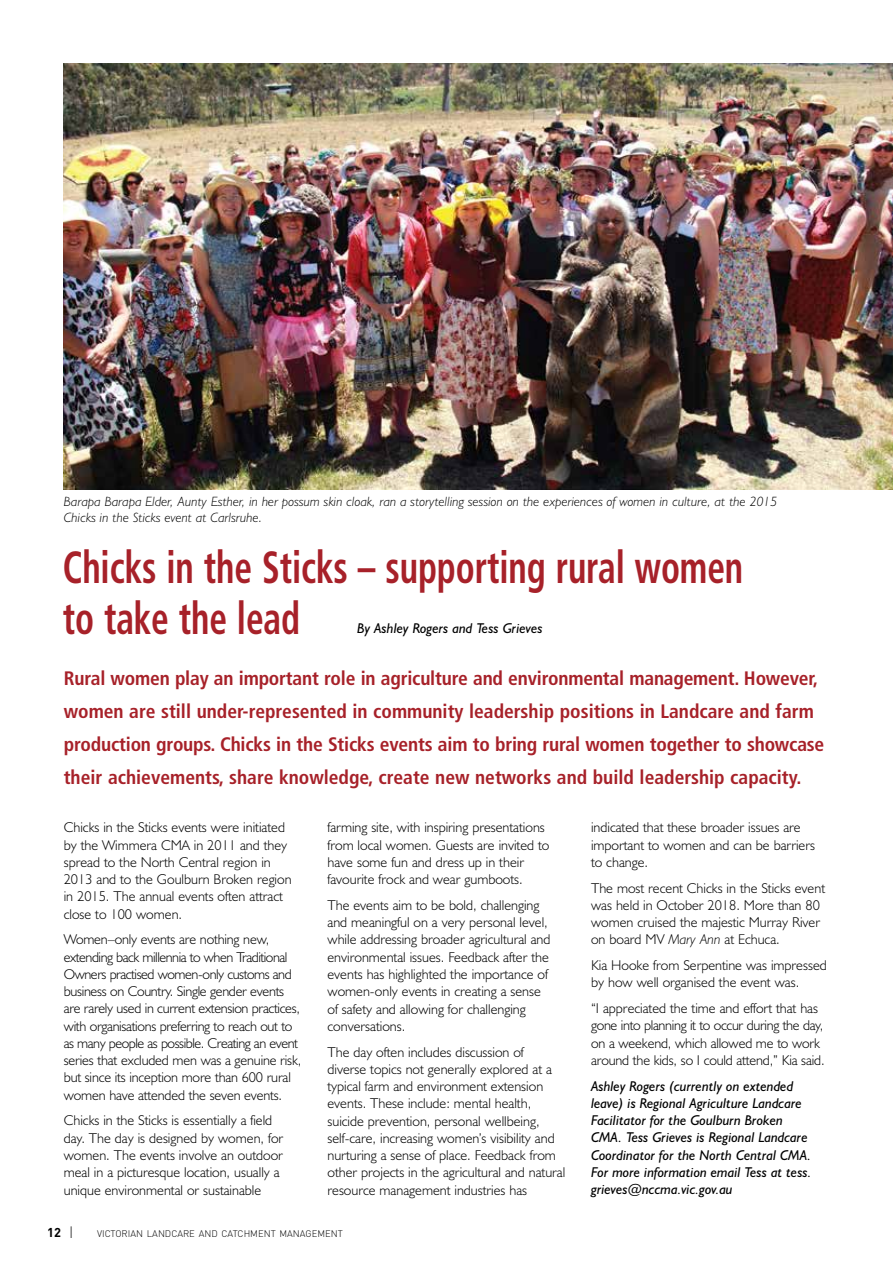
<style>
.page{position:relative;width:893px;height:1263px;background:#fff}
.page>*{position:absolute;margin:0;border:0;box-sizing:border-box;transform-origin:0 0}
.t1{font:700 condensed 45px/51px "Frutiger";letter-spacing:-.005em;color:#a72129;scale:.79 1}
.t2{font:700 condensed 19.5px/33px "Frutiger";letter-spacing:-.01em;color:#a72129}
.t3{font:300 14.25px/17.2px "Humanist 521 BT";color:#000}
.t4{font:300 14.25px/17.2px "Humanist 521 BT";letter-spacing:-.02em;color:#000}
.t5{font:italic 14.25px/17.2px "Humanist 521 BT";color:#000}
.t6{font:italic 300 13.5px/15.8px "Humanist 521 BT";letter-spacing:.01em;color:#000}
.t7{font:300 13.5px "DIN";color:#000}
.t8{font:700 12.75px "DIN";color:#000}
.t9{font:300 9.45px "DIN";color:#000}
.s1{font-style:italic}
</style>
<div class="page">
<img style="left:64px;top:64px;width:829px;height:425px">
<p class="t6" style="left:64px;top:493px;width:715px">Barapa Barapa Elder, Aunty Esther, in her possum skin cloak, ran a storytelling session on the experiences of women in culture, at the 2015<br>Chicks in the Sticks event at Carlsruhe.</p>
<h1 class="t1" style="left:63px;top:542px;width:863px">Chicks in the Sticks – supporting rural women to take the lead</h1>
<p class="t2" style="left:64px;top:662px;width:762px">Rural women play an important role in agriculture and environmental management. However, women are still under-represented in community leadership positions in Landcare and farm production groups. Chicks in the Sticks events aim to bring rural women together to showcase their achievements, share knowledge, create new networks and build leadership capacity.</p>
<p class="t3" style="left:64px;top:818px;width:229px">Chicks in the Sticks events were initiated by the Wimmera CMA in 2011 and they spread to the North Central region in 2013 and to the Goulburn Broken region in 2015. The annual events often attract close to 100 women.</p>
<p class="t4" style="left:64px;top:931px;width:239px">Women–only events are nothing new, extending back millennia to when Traditional Owners practised women-only customs and business on Country. Single gender events are rarely used in current extension practices, with organisations preferring to reach out to as many people as possible. Creating an event series that excluded men was a genuine risk, but since its inception more than 600 rural women have attended the seven events.</p>
<p class="t3" style="left:64px;top:1112px;width:221px">Chicks in the Sticks is essentially a field day. The day is designed by women, for women. The events involve an outdoor meal in a picturesque location, usually a unique environmental or sustainable</p>
<p class="t5" style="left:357px;top:619px;width:187px">By Ashley Rogers and Tess Grieves</p>
<p class="t3" style="left:327px;top:819px;width:223px">farming site, with inspiring presentations from local women. Guests are invited to have some fun and dress up in their favourite frock and wear gumboots.</p>
<p class="t3" style="left:327px;top:896px;width:224px">The events aim to be bold, challenging and meaningful on a very personal level, while addressing broader agricultural and environmental issues. Feedback after the events has highlighted the importance of women-only events in creating a sense of safety and allowing for challenging conversations.</p>
<p class="t3" style="left:327px;top:1043px;width:239px">The day often includes discussion of diverse topics not generally explored at a typical farm and environment extension events. These include: mental health, suicide prevention, personal wellbeing, self-care, increasing women’s visibility and nurturing a sense of place. Feedback from other projects in the agricultural and natural resource management industries has</p>
<p class="t3" style="left:591px;top:818px;width:225px">indicated that these broader issues are important to women and can be barriers to change.</p>
<p class="t3" style="left:591px;top:879px;width:235px">The most recent Chicks in the Sticks event was held in October 2018. More than 80 women cruised the majestic Murray River on board MV <span class="s1">Mary Ann</span> at Echuca.</p>
<p class="t3" style="left:591px;top:956px;width:237px">Kia Hooke from Serpentine was impressed by how well organised the event was.</p>
<p class="t3" style="left:591px;top:999px;width:235px">“I appreciated the time and effort that has gone into planning it to occur during the day, on a weekend, which allowed me to work around the kids, so I could attend,” Kia said.</p>
<p class="t5" style="left:591px;top:1077px;width:222px">Ashley Rogers (currently on extended leave) is Regional Agriculture Landcare Facilitator for the Goulburn Broken CMA. Tess Grieves is Regional Landcare Coordinator for the North Central CMA.<br>For more information email Tess at tess. grieves@nccma.vic.gov.au</p>
<p class="t7" style="left:69px;top:1223px;width:6px">|</p>
<p class="t8" style="left:47px;top:1224px;width:15px">12</p>
<p class="t9" style="left:97px;top:1227px;width:247px">VICTORIAN LANDCARE AND CATCHMENT MANAGEMENT</p>
</div>
